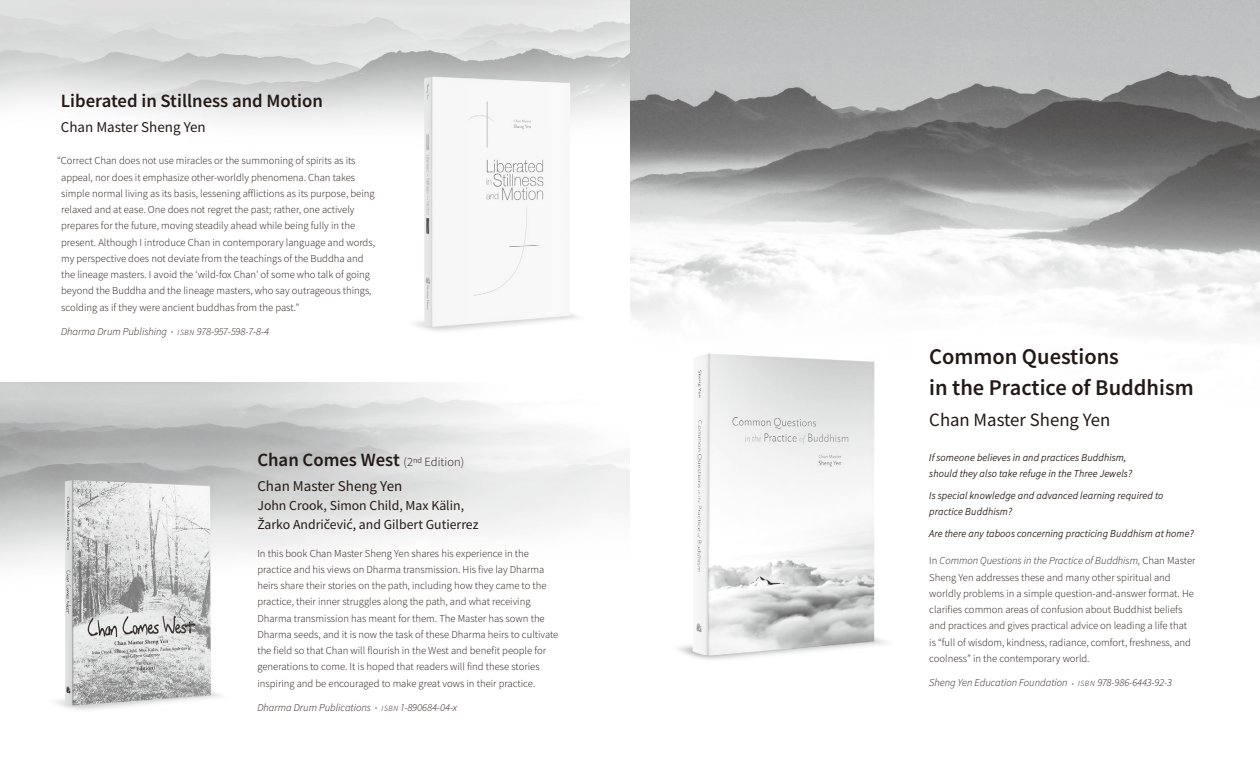
<style>
.page{position:relative;width:1260px;height:765px;background:#fff}
.page>*{position:absolute;margin:0;border:0;box-sizing:border-box;transform-origin:0 0}
.t1{font:600 22.5px/31.2px "Source Sans Pro";color:#231916}
.t2{font:600 18.75px "Source Sans Pro";color:#231916}
.t3{font:18.75px "Source Sans Pro";color:#231916}
.t4{font:15px "Source Sans Pro";color:#231916}
.t5{font:13.75px/18.8px "Source Sans Pro";color:#231916}
.t6{font:300 10.62px/16.2px "Source Sans Pro";color:#231916}
.t7{font:italic 10.62px/16.2px "Source Sans Pro";color:#231916}
.t8{font:italic 300 10.62px "Source Sans Pro";color:#231916}
.s1{font-style:normal;font-size:7.5px;color:#727272}
.s2{font-size:7.88px}
.s3{font-weight:300;font-size:12.5px}
.s4{font-style:italic}
</style>
<div class="page">
<img style="left:0;top:0;width:1260px;height:710px">
<h2 class="t2" style="left:61px;top:89px;width:264px">Liberated in Stillness and Motion</h2>
<h3 class="t4" style="left:61px;top:118px;width:146px">Chan Master Sheng Yen</h3>
<p class="t6" style="left:61px;top:153px;width:315px;text-indent:-4px">“Correct Chan does not use miracles or the summoning of spirits as its appeal, nor does it emphasize other-worldly phenomena. Chan takes simple normal living as its basis, lessening afflictions as its purpose, being relaxed and at ease. One does not regret the past; rather, one actively prepares for the future, moving steadily ahead while being fully in the present. Although I introduce Chan in contemporary language and words, my perspective does not deviate from the teachings of the Buddha and the lineage masters. I avoid the ‘wild-fox Chan’ of some who talk of going beyond the Buddha and the lineage masters, who say outrageous things, scolding as if they were ancient buddhas from the past.”</p>
<p class="t8" style="left:61px;top:325px;width:209px">Dharma Drum Publishing <span class="s1">•</span> <span class="s2">ISBN</span> 978-957-598-7-8-4</p>
<h2 class="t2" style="left:257px;top:448px;width:208px">Chan Comes West <span class="s3">(2nd Edition)</span></h2>
<h3 class="t4" style="left:257px;top:477px;width:146px">Chan Master Sheng Yen</h3>
<p class="t5" style="left:257px;top:496px;width:223px">John Crook, Simon Child, Max Kälin,<br>Žarko Andričević, and Gilbert Gutierrez</p>
<p class="t6" style="left:257px;top:545px;width:303px">In this book Chan Master Sheng Yen shares his experience in the practice and his views on Dharma transmission. His five lay Dharma heirs share their stories on the path, including how they came to the practice, their inner struggles along the path, and what receiving Dharma transmission has meant for them. The Master has sown the Dharma seeds, and it is now the task of these Dharma heirs to cultivate the field so that Chan will flourish in the West and benefit people for generations to come. It is hoped that readers will find these stories inspiring and be encouraged to make great vows in their practice.</p>
<p class="t8" style="left:257px;top:701px;width:201px">Dharma Drum Publications <span class="s1">•</span> <span class="s2">ISBN</span> 1-890684-04-x</p>
<h1 class="t1" style="left:929px;top:340px;width:266px">Common Questions<br>in the Practice of Buddhism</h1>
<h2 class="t3" style="left:929px;top:408px;width:183px">Chan Master Sheng Yen</h2>
<p class="t7" style="left:929px;top:449px;width:204px">If someone believes in and practices Buddhism, should they also take refuge in the Three Jewels?</p>
<p class="t7" style="left:929px;top:487px;width:236px">Is special knowledge and advanced learning required to practice Buddhism?</p>
<p class="t7" style="left:929px;top:525px;width:266px">Are there any taboos concerning practicing Buddhism at home?</p>
<p class="t6" style="left:929px;top:553px;width:268px">In <span class="s4">Common Questions in the Practice of Buddhism,</span> Chan Master Sheng Yen addresses these and many other spiritual and worldly problems in a simple question-and-answer format. He clarifies common areas of confusion about Buddhist beliefs and practices and gives practical advice on leading a life that is “full of wisdom, kindness, radiance, comfort, freshness, and coolness” in the contemporary world.</p>
<p class="t8" style="left:929px;top:676px;width:244px">Sheng Yen Education Foundation <span class="s1">•</span> <span class="s2">ISBN</span> 978-986-6443-92-3</p>
</div>
